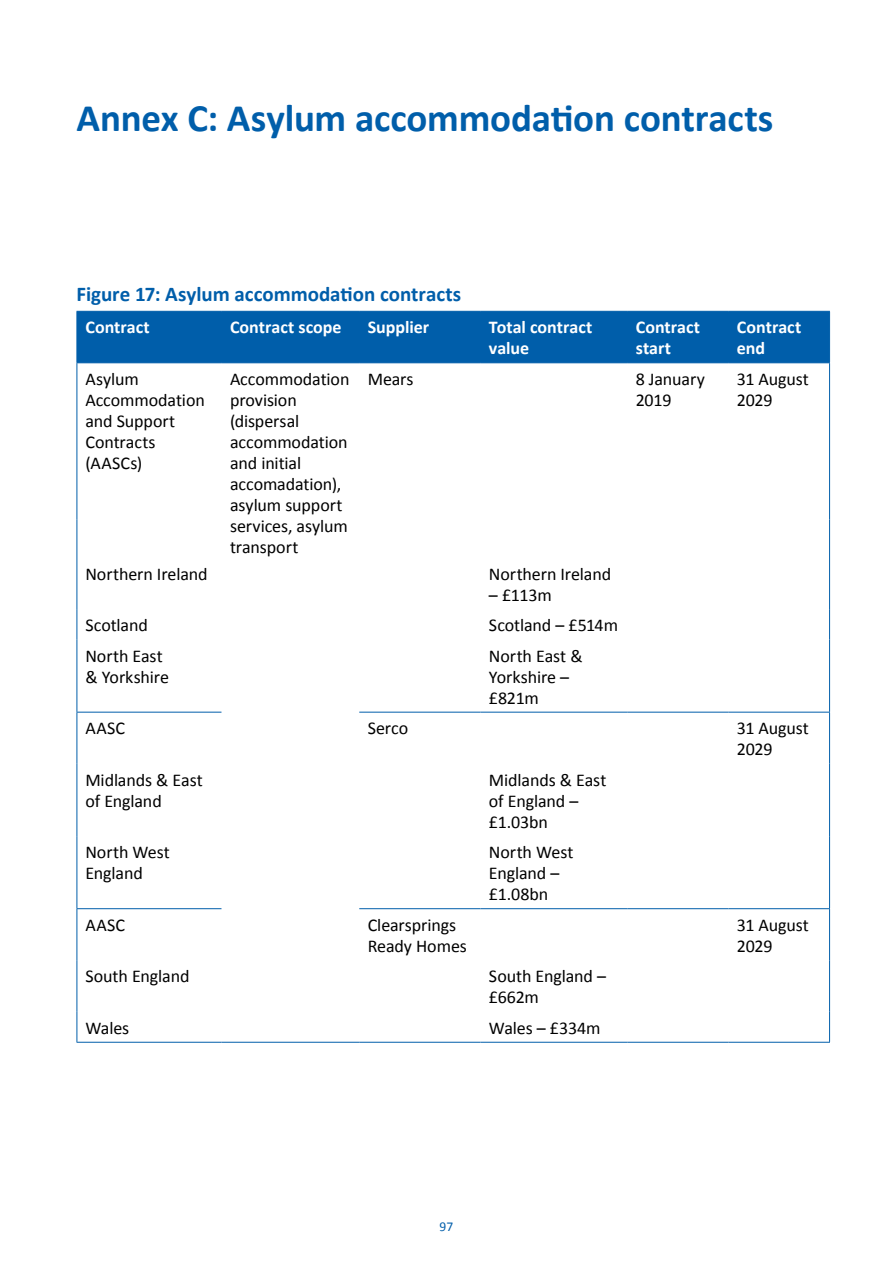
<style>
.page{position:relative;width:893px;height:1263px;background:#fff}
.page>*{position:absolute;margin:0;border:0;box-sizing:border-box;transform-origin:0 0}
.H1_Unnum_Section_Title{font:700 39px "Calibri";letter-spacing:-.005em;color:#005eaa}
.Figure_Table_Title_Full_Out{font:700 21px "Calibri";color:#005eaa}
.Table_Text{font:18px/21px "Calibri";letter-spacing:-.005em;color:#000}
.Column_Heads{font:700 18px/21px "Calibri";color:#fff}
.t1{font:13.5px "Calibri";color:#005eaa}
</style>
<div class="page">
<div style="left:78px;top:312px;width:751px;height:50px;background:#005eaa"></div>
<hr style="left:77px;top:362px;width:144px;height:1px;background:#005eaa">
<hr style="left:221px;top:362px;width:138px;height:1px;background:#005eaa">
<hr style="left:359px;top:362px;width:121px;height:1px;background:#005eaa">
<hr style="left:480px;top:362px;width:147px;height:1px;background:#005eaa">
<hr style="left:627px;top:362px;width:101px;height:1px;background:#005eaa">
<hr style="left:728px;top:362px;width:102px;height:1px;background:#005eaa">
<hr style="left:728px;top:712px;width:102px;height:1px;background:#005eaa">
<hr style="left:627px;top:712px;width:101px;height:1px;background:#005eaa">
<hr style="left:480px;top:712px;width:147px;height:1px;background:#005eaa">
<hr style="left:359px;top:712px;width:121px;height:1px;background:#005eaa">
<hr style="left:77px;top:712px;width:144px;height:1px;background:#005eaa">
<hr style="left:627px;top:908px;width:101px;height:1px;background:#005eaa">
<hr style="left:77px;top:908px;width:144px;height:1px;background:#005eaa">
<hr style="left:359px;top:908px;width:121px;height:1px;background:#005eaa">
<hr style="left:480px;top:908px;width:147px;height:1px;background:#005eaa">
<hr style="left:728px;top:908px;width:102px;height:1px;background:#005eaa">
<hr style="left:77px;top:1042px;width:144px;height:1px;background:#005eaa">
<hr style="left:221px;top:1042px;width:138px;height:1px;background:#005eaa">
<hr style="left:359px;top:1042px;width:121px;height:1px;background:#005eaa">
<hr style="left:480px;top:1042px;width:147px;height:1px;background:#005eaa">
<hr style="left:627px;top:1042px;width:101px;height:1px;background:#005eaa">
<hr style="left:728px;top:1042px;width:102px;height:1px;background:#005eaa">
<hr style="left:77px;top:363px;width:1px;height:156px;background:#005eaa">
<hr style="left:829px;top:363px;width:1px;height:156px;background:#005eaa">
<hr style="left:77px;top:519px;width:1px;height:90px;background:#005eaa">
<hr style="left:829px;top:519px;width:1px;height:90px;background:#005eaa">
<hr style="left:77px;top:609px;width:1px;height:31px;background:#005eaa">
<hr style="left:829px;top:609px;width:1px;height:31px;background:#005eaa">
<hr style="left:77px;top:640px;width:1px;height:72px;background:#005eaa">
<hr style="left:829px;top:640px;width:1px;height:72px;background:#005eaa">
<hr style="left:77px;top:712px;width:1px;height:52px;background:#005eaa">
<hr style="left:829px;top:712px;width:1px;height:52px;background:#005eaa">
<hr style="left:77px;top:764px;width:1px;height:72px;background:#005eaa">
<hr style="left:829px;top:764px;width:1px;height:72px;background:#005eaa">
<hr style="left:77px;top:836px;width:1px;height:72px;background:#005eaa">
<hr style="left:829px;top:836px;width:1px;height:72px;background:#005eaa">
<hr style="left:77px;top:909px;width:1px;height:51px;background:#005eaa">
<hr style="left:829px;top:909px;width:1px;height:51px;background:#005eaa">
<hr style="left:77px;top:960px;width:1px;height:52px;background:#005eaa">
<hr style="left:829px;top:960px;width:1px;height:52px;background:#005eaa">
<hr style="left:77px;top:1012px;width:1px;height:30px;background:#005eaa">
<hr style="left:829px;top:1012px;width:1px;height:30px;background:#005eaa">
<hr style="left:77px;top:311px;width:144px;height:1px;background:#005eaa">
<hr style="left:77px;top:312px;width:1px;height:50px;background:#005eaa">
<hr style="left:221px;top:311px;width:138px;height:1px;background:#005eaa">
<hr style="left:359px;top:311px;width:121px;height:1px;background:#005eaa">
<hr style="left:480px;top:311px;width:147px;height:1px;background:#005eaa">
<hr style="left:627px;top:311px;width:101px;height:1px;background:#005eaa">
<hr style="left:728px;top:311px;width:102px;height:1px;background:#005eaa">
<hr style="left:829px;top:312px;width:1px;height:50px;background:#005eaa">
<h2 class="H1_Unnum_Section_Title" style="left:77px;top:91px;width:698px">Annex C: Asylum accommodation contracts</h2>
<p class="Figure_Table_Title_Full_Out" style="left:77px;top:279px;width:386px">Figure 17: Asylum accommodation contracts</p>
<p class="Column_Heads" style="left:85px;top:316px;width:66px">Contract</p>
<p class="Column_Heads" style="left:230px;top:316px;width:113px">Contract scope</p>
<p class="Column_Heads" style="left:368px;top:316px;width:63px">Supplier</p>
<p class="Column_Heads" style="left:489px;top:316px;width:105px">Total contract value</p>
<p class="Column_Heads" style="left:636px;top:316px;width:66px">Contract start</p>
<p class="Column_Heads" style="left:737px;top:316px;width:66px">Contract end</p>
<p class="Table_Text" style="left:85px;top:368px;width:121px">Asylum<br>Accommodation and Support<br>Contracts (AASCs)</p>
<p class="Table_Text" style="left:230px;top:368px;width:121px">Accommodation provision (dispersal accommodation and initial accomadation), asylum support services, asylum transport</p>
<p class="Table_Text" style="left:368px;top:368px;width:47px">Mears</p>
<p class="Table_Text" style="left:636px;top:368px;width:71px">8 January<br>2019</p>
<p class="Table_Text" style="left:737px;top:368px;width:74px">31 August<br>2029</p>
<p class="Table_Text" style="left:85px;top:563px;width:124px">Northern Ireland</p>
<p class="Table_Text" style="left:489px;top:563px;width:124px">Northern Ireland</p>
<p class="Table_Text" style="left:489px;top:584px;width:64px">– £113m</p>
<p class="Table_Text" style="left:85px;top:614px;width:64px">Scotland</p>
<p class="Table_Text" style="left:489px;top:614px;width:131px">Scotland – £514m</p>
<p class="Table_Text" style="left:85px;top:645px;width:85px">North East &amp; Yorkshire</p>
<p class="Table_Text" style="left:489px;top:645px;width:95px">North East &amp;<br>Yorkshire – £821m</p>
<p class="Table_Text" style="left:85px;top:717px;width:41px">AASC</p>
<p class="Table_Text" style="left:368px;top:717px;width:42px">Serco</p>
<p class="Table_Text" style="left:737px;top:717px;width:74px">31 August<br>2029</p>
<p class="Table_Text" style="left:85px;top:769px;width:119px">Midlands &amp; East of England</p>
<p class="Table_Text" style="left:489px;top:769px;width:119px">Midlands &amp; East of England – £1.03bn</p>
<p class="Table_Text" style="left:85px;top:841px;width:86px">North West<br>England</p>
<p class="Table_Text" style="left:489px;top:841px;width:86px">North West<br>England – £1.08bn</p>
<p class="Table_Text" style="left:85px;top:914px;width:41px">AASC</p>
<p class="Table_Text" style="left:368px;top:914px;width:101px">Clearsprings<br>Ready Homes</p>
<p class="Table_Text" style="left:737px;top:914px;width:74px">31 August<br>2029</p>
<p class="Table_Text" style="left:85px;top:965px;width:106px">South England</p>
<p class="Table_Text" style="left:489px;top:965px;width:119px">South England – £662m</p>
<p class="Table_Text" style="left:85px;top:1017px;width:45px">Wales</p>
<p class="Table_Text" style="left:489px;top:1017px;width:113px">Wales – £334m</p>
<p class="t1" style="left:440px;top:1217px;width:15px">97</p>
</div>
